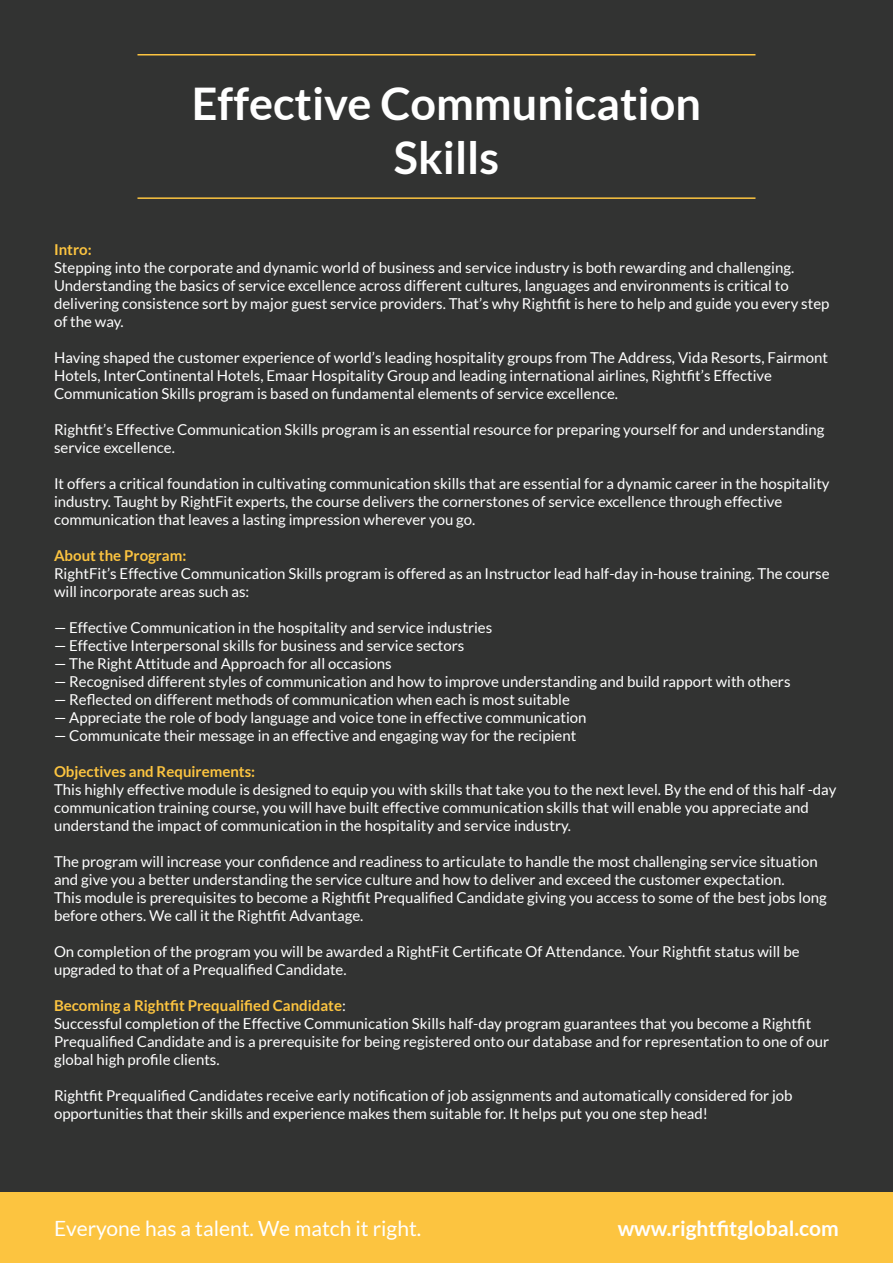
<style>
.page{position:relative;width:893px;height:1263px;background:#323332}
.page>*{position:absolute;margin:0;border:0;box-sizing:border-box;transform-origin:0 0}
.t1{font:700 45px/54px "Lato";color:#fff;text-align:center}
.t2{font:21px "Lato";color:#fff}
.t3{font:700 21px "Lato";color:#fff}
.t4{font:15px/18px "Lato";color:#fff}
.t5{font:700 15px "Lato";color:#fcc440}
.s1{font-weight:400;color:#fff}
</style>
<div class="page">
<div style="left:0;top:1192px;width:893px;height:71px;background:#fcc440"></div>
<hr style="left:137px;top:197px;width:618px;height:2px;background:#fcc440">
<hr style="left:137px;top:54px;width:618px;height:2px;background:#fcc440">
<p class="t1" style="left:192px;top:75px;width:510px">Effective Communication<br>Skills</p>
<p class="t5" style="left:54px;top:241px;width:39px">Intro:</p>
<p class="t4" style="left:54px;top:258px;width:777px">Stepping into the corporate and dynamic world of business and service industry is both rewarding and challenging.<br>Understanding the basics of service excellence across different cultures, languages and environments is critical to delivering consistence sort by major guest service providers. That’s why Rightfit is here to help and guide you every step of the way.</p>
<p class="t4" style="left:54px;top:348px;width:776px">Having shaped the customer experience of world’s leading hospitality groups from The Address, Vida Resorts, Fairmont<br>Hotels, InterContinental Hotels, Emaar Hospitality Group and leading international airlines, Rightfit’s Effective<br>Communication Skills program is based on fundamental elements of service excellence.</p>
<p class="t4" style="left:54px;top:420px;width:772px">Rightfit’s Effective Communication Skills program is an essential resource for preparing yourself for and understanding service excellence.</p>
<p class="t4" style="left:54px;top:474px;width:777px">It offers a critical foundation in cultivating communication skills that are essential for a dynamic career in the hospitality industry. Taught by RightFit experts, the course delivers the cornerstones of service excellence through effective communication that leaves a lasting impression wherever you go.</p>
<p class="t5" style="left:54px;top:547px;width:134px">About the Program:</p>
<p class="t4" style="left:54px;top:564px;width:777px">RightFit’s Effective Communication Skills program is offered as an Instructor lead half-day in-house training. The course will incorporate areas such as:</p>
<p class="t4" style="left:54px;top:618px;width:440px">— Effective Communication in the hospitality and service industries</p>
<p class="t4" style="left:54px;top:636px;width:412px">— Effective Interpersonal skills for business and service sectors</p>
<p class="t4" style="left:54px;top:654px;width:339px">— The Right Attitude and Approach for all occasions</p>
<p class="t4" style="left:54px;top:672px;width:738px">— Recognised different styles of communication and how to improve understanding and build rapport with others</p>
<p class="t4" style="left:54px;top:690px;width:517px">— Reflected on different methods of communication when each is most suitable</p>
<p class="t4" style="left:54px;top:708px;width:534px">— Appreciate the role of body language and voice tone in effective communication</p>
<p class="t4" style="left:54px;top:726px;width:524px">— Communicate their message in an effective and engaging way for the recipient</p>
<p class="t5" style="left:54px;top:763px;width:203px">Objectives and Requirements:</p>
<p class="t4" style="left:54px;top:780px;width:784px">This highly effective module is designed to equip you with skills that take you to the next level. By the end of this half -day communication training course, you will have built effective communication skills that will enable you appreciate and understand the impact of communication in the hospitality and service industry.</p>
<p class="t4" style="left:54px;top:852px;width:765px">The program will increase your confidence and readiness to articulate to handle the most challenging service situation and give you a better understanding the service culture and how to deliver and exceed the customer expectation.</p>
<p class="t4" style="left:54px;top:888px;width:774px">This module is prerequisites to become a Rightfit Prequalified Candidate giving you access to some of the best jobs long before others. We call it the Rightfit Advantage.</p>
<p class="t4" style="left:54px;top:942px;width:747px">On completion of the program you will be awarded a RightFit Certificate Of Attendance. Your Rightfit status will be upgraded to that of a Prequalified Candidate.</p>
<p class="t5" style="left:54px;top:997px;width:293px">Becoming a Rightfit Prequalified Candidate<span class="s1">:</span></p>
<p class="t4" style="left:54px;top:1014px;width:777px">Successful completion of the Effective Communication Skills half-day program guarantees that you become a Rightfit<br>Prequalified Candidate and is a prerequisite for being registered onto our database and for representation to one of our global high profile clients.</p>
<p class="t4" style="left:54px;top:1086px;width:740px">Rightfit Prequalified Candidates receive early notification of job assignments and automatically considered for job opportunities that their skills and experience makes them suitable for. It helps put you one step head!</p>
<p class="t2" style="left:54px;top:1217px;width:369px">Everyone has a talent. We match it right.</p>
<p class="t3" style="left:618px;top:1216px;width:223px">www.rightfitglobal.com</p>
</div>
